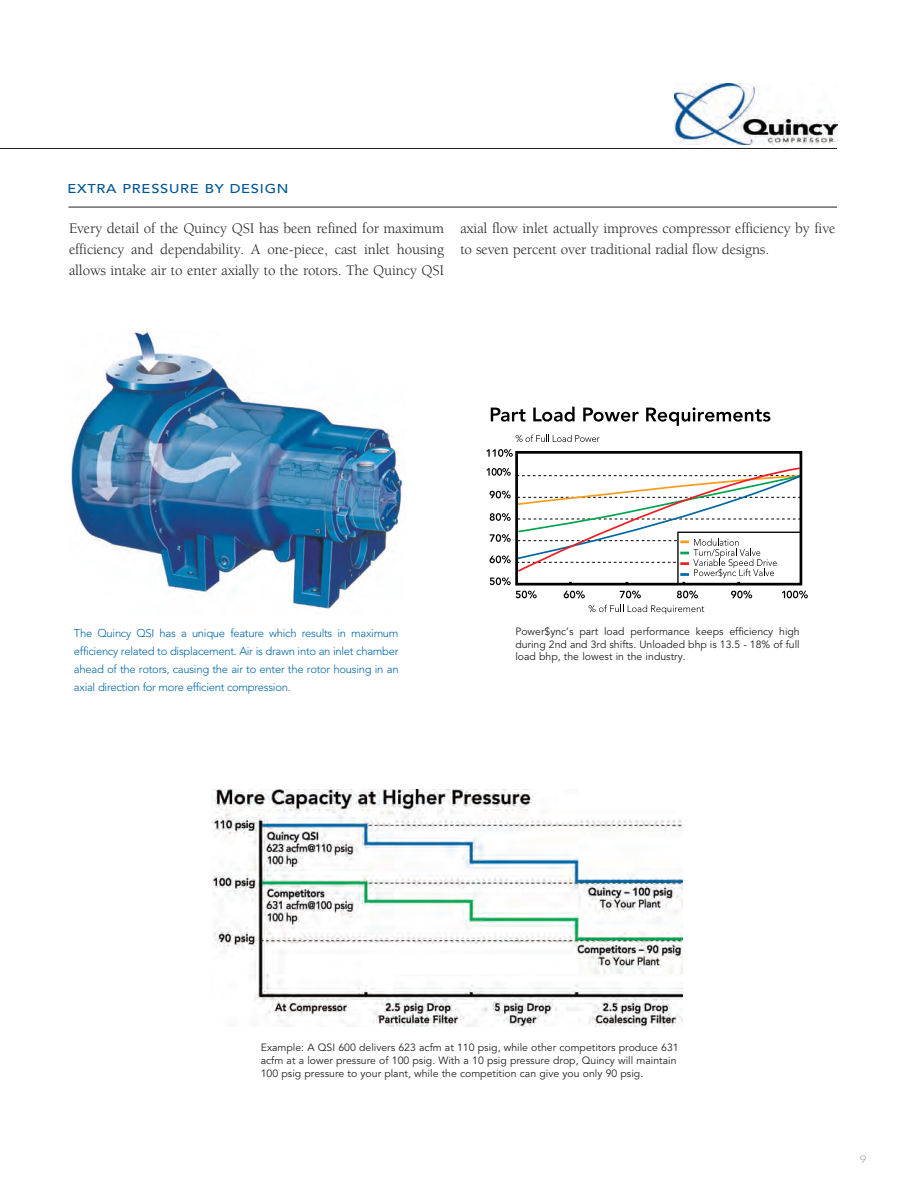
<style>
.page{position:relative;width:918px;height:1188px;background:#fff}
.page>*{position:absolute;margin:0;border:0;box-sizing:border-box;transform-origin:0 0}
.QNCY_Body{font:15px/21px "Berkeley Std";letter-spacing:-.01em;color:#231f20;text-align:justify}
.Subheads{font:500 12.75px "Avenir";letter-spacing:.05em;color:#005595;scale:1.15 1}
.Call_outs{font:300 11.25px/18px "Avenir";letter-spacing:-.025em;color:#0067a5;text-align:justify}
.t1{font:10.5px/12.6px "Avenir";color:#231f20}
.t2{font:300 10.5px "Avenir";color:#a8a9ad;scale:1.2 1}
</style>
<div class="page">
<img style="left:674px;top:83px;width:163px;height:61px">
<hr style="left:0;top:148px;width:837px;height:1px;background:#231f20">
<img style="left:212px;top:789px;width:471px;height:237px">
<svg style="left:486px;top:449px;width:27px;height:8px"></svg>
<div style="left:515px;top:451px;width:287px;height:134px;border:3px solid #000"></div>
<svg style="left:516px;top:435px;width:84px;height:7px"></svg>
<svg style="left:589px;top:605px;width:115px;height:9px"></svg>
<svg style="left:491px;top:408px;width:34px;height:14px"></svg>
<svg style="left:533px;top:407px;width:42px;height:15px"></svg>
<svg style="left:583px;top:408px;width:56px;height:14px"></svg>
<svg style="left:646px;top:407px;width:124px;height:19px"></svg>
<svg style="left:486px;top:466px;width:322px;height:133px"></svg>
<hr style="left:68px;top:207px;width:769px;height:1px;background:#231f20">
<img style="left:70px;top:332px;width:334px;height:277px">
<p class="Subheads" style="left:68px;top:181px;width:194px">EXTRA PRESSURE BY DESIGN</p>
<p class="QNCY_Body" style="left:69px;top:218px;width:377px">Every detail of the Quincy QSI has been refined for maximum efficiency and dependability. A one-piece, cast inlet housing allows intake air to enter axially to the rotors. The Quincy QSI</p>
<p class="QNCY_Body" style="left:460px;top:218px;width:377px">axial flow inlet actually improves compressor efficiency by five to seven percent over traditional radial flow designs.</p>
<p class="Call_outs" style="left:74px;top:624px;width:326px">The Quincy QSI has a unique feature which results in maximum efficiency related to displacement. Air is drawn into an inlet chamber ahead of the rotors, causing the air to enter the rotor housing in an axial direction for more efficient compression.</p>
<p class="t1" style="left:515px;top:625px;width:286px;text-align:justify">Power$ync’s part load performance keeps efficiency high during 2nd and 3rd shifts. Unloaded bhp is 13.5 - 18% of full load bhp, the lowest in the industry.</p>
<p class="t1" style="left:261px;top:1042px;width:419px">Example: A QSI 600 delivers 623 acfm at 110 psig, while other competitors produce 631 acfm at a lower pressure of 100 psig. With a 10 psig pressure drop, Quincy will maintain<br>100 psig pressure to your plant, while the competition can give you only 90 psig.</p>
<p class="t2" style="left:860px;top:1153px;width:7px">9</p>
</div>
